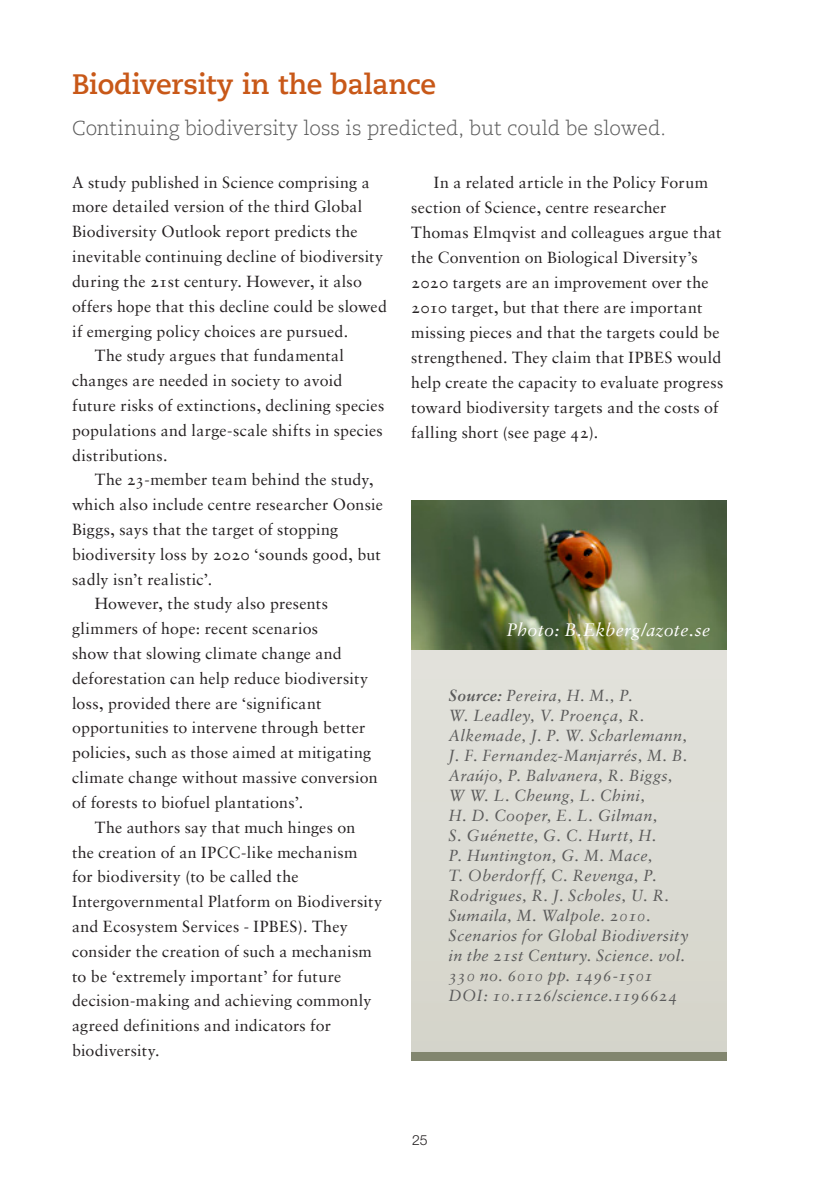
<style>
.page{position:relative;width:840px;height:1191px;background:#fff}
.page>*{position:absolute;margin:0;border:0;box-sizing:border-box;transform-origin:0 0}
.t1{font:700 28px "Caecilia Com 75";letter-spacing:-.01em;color:#c85818}
.t2{font:300 20px "Caecilia Com 45";color:#5a5a5a}
.t3{font:18px "Sabon Italic Os F";letter-spacing:.01em;color:#fff}
.t4{font:16px/25px "Sabon Roman Os F";letter-spacing:.015em;color:#231f20}
.t5{font:16px/20px "Sabon Italic Os F";letter-spacing:.025em;color:#5a5a5a}
.t6{font:300 14px "Helvetica Neue LT Std";color:#231f20}
.s1{font-family:"Sabon Bold Italic Os F"}
</style>
<div class="page">
<div style="left:411px;top:608px;width:315px;height:452px;background:#dbdbd4"></div>
<div style="left:411px;top:1052px;width:315px;height:8px;background:#82866f"></div>
<img style="left:411px;top:500px;width:315px;height:149px">
<h1 class="t1" style="left:72px;top:65px;width:365px">Biodiversity in the balance</h1>
<p class="t2" style="left:72px;top:115px;width:595px">Continuing biodiversity loss is predicted, but could be slowed.</p>
<p class="t4" style="left:72px;top:169px;width:299px">A study published in Science comprising a</p>
<p class="t4" style="left:72px;top:194px;width:291px">more detailed version of the third Global</p>
<p class="t4" style="left:72px;top:219px;width:287px">Biodiversity Outlook report predicts the</p>
<p class="t4" style="left:72px;top:244px;width:312px">inevitable continuing decline of biodiversity</p>
<p class="t4" style="left:72px;top:269px;width:291px">during the 21st century. However, it also</p>
<p class="t4" style="left:72px;top:293px;width:316px">offers hope that this decline could be slowed</p>
<p class="t4" style="left:72px;top:318px;width:277px">if emerging policy choices are pursued.</p>
<p class="t4" style="left:95px;top:343px;width:251px">The study argues that fundamental</p>
<p class="t4" style="left:72px;top:368px;width:271px">changes are needed in society to avoid</p>
<p class="t4" style="left:72px;top:393px;width:313px">future risks of extinctions, declining species</p>
<p class="t4" style="left:72px;top:417px;width:312px">populations and large-scale shifts in species</p>
<p class="t4" style="left:72px;top:442px;width:97px">distributions.</p>
<p class="t4" style="left:95px;top:467px;width:280px">The 23-member team behind the study,</p>
<p class="t4" style="left:72px;top:492px;width:312px">which also include centre researcher Oonsie</p>
<p class="t4" style="left:72px;top:517px;width:267px">Biggs, says that the target of stopping</p>
<p class="t4" style="left:72px;top:541px;width:310px">biodiversity loss by 2020 ‘sounds good, but</p>
<p class="t4" style="left:72px;top:566px;width:141px">sadly isn’t realistic’.</p>
<p class="t4" style="left:95px;top:591px;width:234px">However, the study also presents</p>
<p class="t4" style="left:72px;top:616px;width:247px">glimmers of hope: recent scenarios</p>
<p class="t4" style="left:72px;top:641px;width:271px">show that slowing climate change and</p>
<p class="t4" style="left:72px;top:665px;width:297px">deforestation can help reduce biodiversity</p>
<p class="t4" style="left:72px;top:690px;width:251px">loss, provided there are ‘significant</p>
<p class="t4" style="left:72px;top:715px;width:294px">opportunities to intervene through better</p>
<p class="t4" style="left:72px;top:740px;width:300px">policies, such as those aimed at mitigating</p>
<p class="t4" style="left:72px;top:765px;width:307px">climate change without massive conversion</p>
<p class="t4" style="left:72px;top:789px;width:232px">of forests to biofuel plantations’.</p>
<p class="t4" style="left:95px;top:814px;width:262px">The authors say that much hinges on</p>
<p class="t4" style="left:72px;top:839px;width:287px">the creation of an IPCC-like mechanism</p>
<p class="t4" style="left:72px;top:864px;width:228px">for biodiversity (to be called the</p>
<p class="t4" style="left:72px;top:889px;width:311px">Intergovernmental Platform on Biodiversity</p>
<p class="t4" style="left:72px;top:913px;width:277px">and Ecosystem Services - IPBES). They</p>
<p class="t4" style="left:72px;top:938px;width:301px">consider the creation of such a mechanism</p>
<p class="t4" style="left:72px;top:963px;width:270px">to be ‘extremely important’ for future</p>
<p class="t4" style="left:72px;top:988px;width:301px">decision-making and achieving commonly</p>
<p class="t4" style="left:72px;top:1013px;width:260px">agreed definitions and indicators for</p>
<p class="t4" style="left:72px;top:1038px;width:89px">biodiversity.</p>
<p class="t4" style="left:411px;top:169px;width:313px;text-indent:23px">In a related article in the Policy Forum section of Science, centre researcher Thomas Elmqvist and colleagues argue that the Convention on Biological Diversity’s 2020 targets are an improvement over the 2010 target, but that there are important missing pieces and that the targets could be strengthened. They claim that IPBES would help create the capacity to evaluate progress toward biodiversity targets and the costs of falling short (see page 42).</p>
<p class="t3" style="left:506px;top:619px;width:205px">Photo: B.Ekberg/azote.se</p>
<p class="t5" style="left:448px;top:685px;width:241px"><span class="s1">Source:</span> Pereira, H. M., P.<br>W. Leadley, V. Proença, R.<br>Alkemade, J. P. W. Scharlemann,<br>J. F. Fernandez-Manjarrés, M. B.<br>Araújo, P. Balvanera, R. Biggs,<br>W W. L. Cheung, L. Chini,<br>H. D. Cooper, E. L. Gilman,<br>S. Guénette, G. C. Hurtt, H.<br>P. Huntington, G. M. Mace,<br>T. Oberdorff, C. Revenga, P.<br>Rodrigues, R. J. Scholes, U. R.<br>Sumaila, M. Walpole. 2010.<br>Scenarios for Global Biodiversity in the 21st Century. Science. vol.<br>330 no. 6010 pp. 1496-1501<br>DOI: 10.1126/science.1196624</p>
<p class="t6" style="left:412px;top:1131px;width:17px">25</p>
</div>
